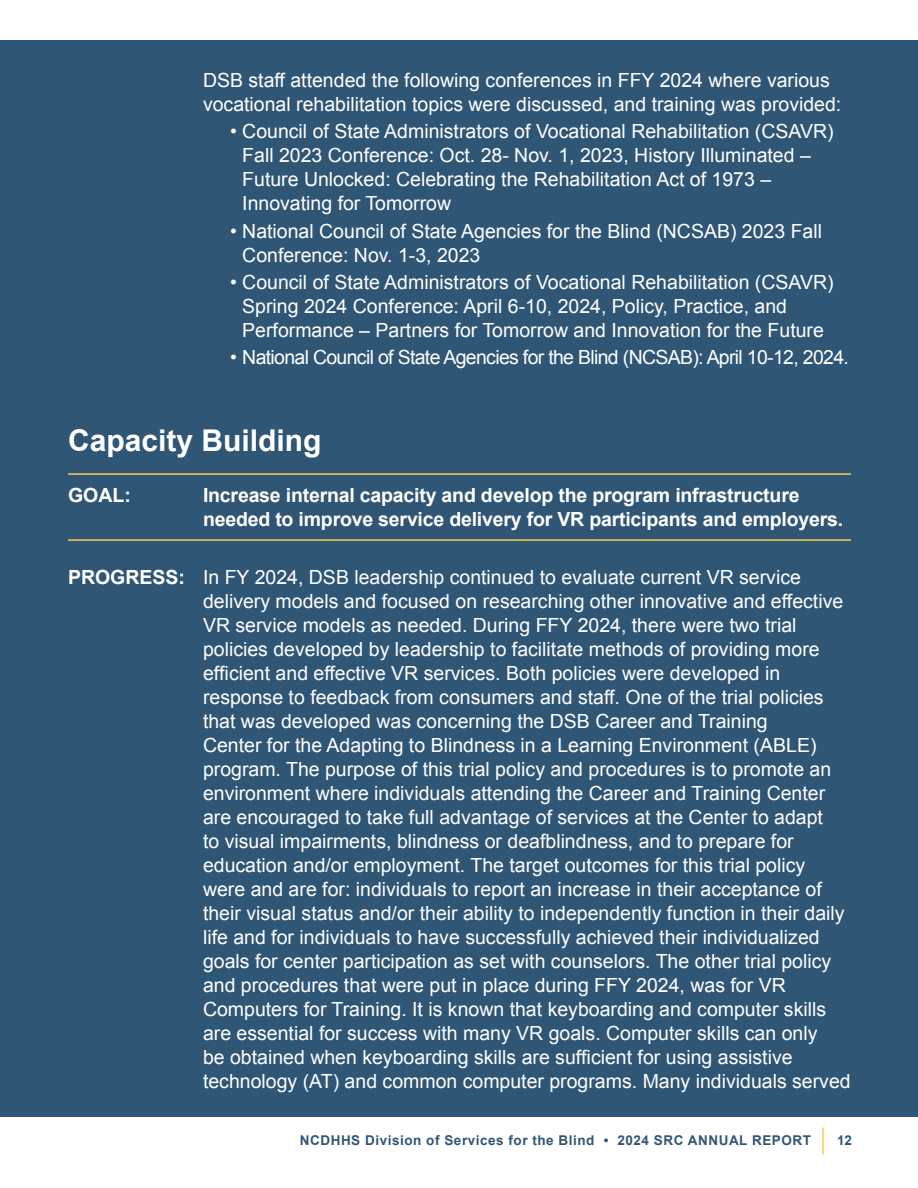
<style>
.page{position:relative;width:918px;height:1188px;background:#fff}
.page>*{position:absolute;margin:0;border:0;box-sizing:border-box;transform-origin:0 0}
.SubTitle{font:700 30px "Arial";color:#fff}
.t1{font:19.5px/24px "Arial";color:#fff}
.RULES_GOALS{font:700 19.5px/24px "Arial";letter-spacing:-.01em;color:#fff}
.t2{font:19.5px "Arial";letter-spacing:-.035em;color:#fff}
.t3{font:700 13.5px "Arial";letter-spacing:.04em;color:#305676}
.s1{font-weight:700}
</style>
<div class="page">
<hr style="left:822px;top:1128px;width:2px;height:27px;background:#f7cb4f">
<div style="left:0;top:40px;width:918px;height:1077px;background:#305676"></div>
<hr style="left:68px;top:473px;width:783px;height:2px;background:#f7cb4f">
<hr style="left:68px;top:539px;width:783px;height:2px;background:#f7cb4f">
<p class="t1" style="left:203px;top:69px;width:640px">DSB staff attended the following conferences in FFY 2024 where various vocational rehabilitation topics were discussed, and training was provided:</p>
<p class="t1" style="left:242px;top:120px;width:593px;text-indent:-12px">• Council of State Administrators of Vocational Rehabilitation (CSAVR)<br>Fall 2023 Conference: Oct. 28- Nov. 1, 2023, History Illuminated – Future Unlocked: Celebrating the Rehabilitation Act of 1973 – Innovating for Tomorrow</p>
<p class="t1" style="left:242px;top:219px;width:581px;text-indent:-12px">• National Council of State Agencies for the Blind (NCSAB) 2023 Fall<br>Conference: Nov. 1-3, 2023</p>
<p class="t1" style="left:242px;top:270px;width:593px;text-indent:-12px">• Council of State Administrators of Vocational Rehabilitation (CSAVR)<br>Spring 2024 Conference: April 6-10, 2024, Policy, Practice, and<br>Performance – Partners for Tomorrow and Innovation for the Future</p>
<p class="t2" style="left:230px;top:345px;width:620px">• National Council of State Agencies for the Blind (NCSAB): April 10-12, 2024.</p>
<p class="SubTitle" style="left:68px;top:421px;width:255px">Capacity Building</p>
<p class="RULES_GOALS" style="left:68px;top:484px;width:64px">GOAL:</p>
<p class="RULES_GOALS" style="left:203px;top:484px;width:642px">Increase internal capacity and develop the program infrastructure needed to improve service delivery for VR participants and employers.</p>
<p class="t1" style="left:203px;top:565px;width:649px;text-indent:-135px"><span class="s1">PROGRESS:</span> In FY 2024, DSB leadership continued to evaluate current VR service delivery models and focused on researching other innovative and effective VR service models as needed. During FFY 2024, there were two trial policies developed by leadership to facilitate methods of providing more efficient and effective VR services. Both policies were developed in response to feedback from consumers and staff. One of the trial policies that was developed was concerning the DSB Career and Training<br>Center for the Adapting to Blindness in a Learning Environment (ABLE) program. The purpose of this trial policy and procedures is to promote an environment where individuals attending the Career and Training Center are encouraged to take full advantage of services at the Center to adapt<br>to visual impairments, blindness or deafblindness, and to prepare for education and/or employment. The target outcomes for this trial policy were and are for: individuals to report an increase in their acceptance of their visual status and/or their ability to independently function in their daily life and for individuals to have successfully achieved their individualized goals for center participation as set with counselors. The other trial policy and procedures that were put in place during FFY 2024, was for VR Computers for Training. It is known that keyboarding and computer skills are essential for success with many VR goals. Computer skills can only<br>be obtained when keyboarding skills are sufficient for using assistive technology (AT) and common computer programs. Many individuals served</p>
<p class="t3" style="left:300px;top:1131px;width:513px">NCDHHS Division of Services for the Blind • 2024 SRC ANNUAL REPORT</p>
<p class="t3" style="left:837px;top:1131px;width:17px">12</p>
</div>
